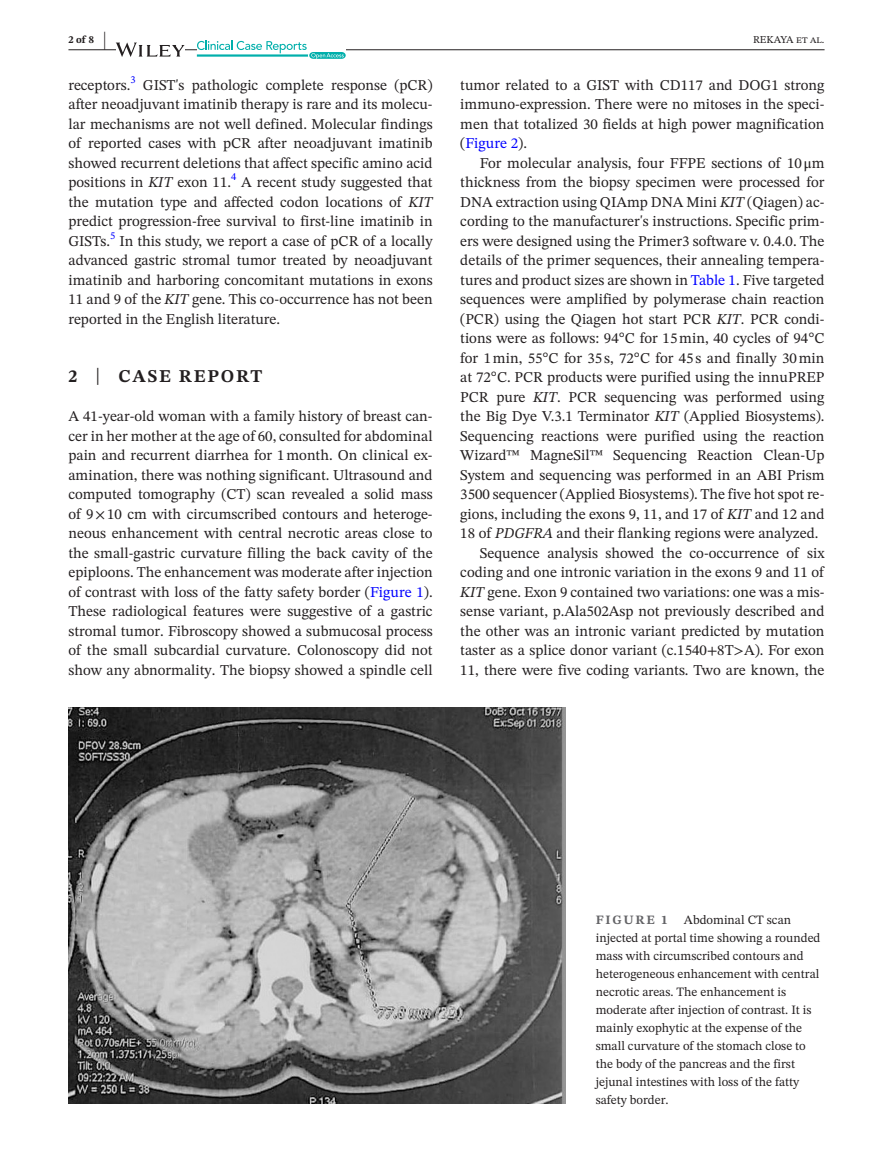
<style>
.page{position:relative;width:893px;height:1174px;background:#fff}
.page>*{position:absolute;margin:0;border:0;box-sizing:border-box;transform-origin:0 0}
.t1{font:700 18px "STIX Two Text";letter-spacing:.1em;color:#231f20}
.t2{font:15px/19.5px "STIX Two Text";color:#231f20;text-align:justify}
.t3{font:12.75px/18px "STIX Two Text";color:#231f20}
.t4{font:700 12.75px "STIX Two Text";letter-spacing:.14em;color:#636366}
.t5{font:10.5px "STIX Two Text";color:#231f20}
.t6{font:700 10.5px "STIX Two Text";color:#231f20}
.t7{font:10.5px "STIX Two Text";color:#00f}
.s1{font-size:21px}
.s2{font-style:italic}
.s3{color:#00f}
.s4{font-family:"STIX"}
.s5{font-weight:400;font-size:23.7px}
</style>
<div class="page">
<hr style="left:68px;top:49px;width:756px;height:1px;background:#231f20">
<svg style="left:116px;top:43px;width:69px;height:14px"></svg>
<svg style="left:197px;top:41px;width:149px;height:18px"></svg>
<img style="left:68px;top:708px;width:498px;height:396px">
<p class="t6" style="left:68px;top:32px;width:39px">2 of 8 <span class="s1">|</span></p>
<p class="t5" style="left:753px;top:32px;width:73px">REKAYA et al.</p>
<p class="t2" style="left:68px;top:75px;width:63px">receptors.</p>
<p class="t7" style="left:130px;top:72px;width:7px">3</p>
<p class="t2" style="left:68px;top:75px;width:366px;text-indent:74px">GIST's pathologic complete response (pCR) after neoadjuvant imatinib therapy is rare and its molecu&shy;lar mechanisms are not well defined. Molecular findings of reported cases with pCR after neoadjuvant imatinib showed recurrent deletions that affect specific amino acid positions in <span class="s2">KIT</span> exon 11.</p>
<p class="t2" style="left:460px;top:75px;width:366px">tumor related to a GIST with CD117 and DOG1 strong immuno-expression. There were no mitoses in the speci&shy;men that totalized 30 fields at high power magnification (<span class="s3">Figure 2</span>).</p>
<p class="t2" style="left:480px;top:153px;width:346px">For molecular analysis, four FFPE sections of 10<span class="s4">μ</span>m</p>
<p class="t2" style="left:460px;top:172px;width:366px">thickness from the biopsy specimen were processed for</p>
<p class="t2" style="left:460px;top:192px;width:366px">DNA extraction using QIAmp DNA Mini <span class="s2">KIT</span> (Qiagen) ac-</p>
<p class="t2" style="left:460px;top:211px;width:366px">cording to the manufacturer's instructions. Specific prim-</p>
<p class="t2" style="left:460px;top:231px;width:366px">ers were designed using the Primer3 software v. 0.4.0. The</p>
<p class="t2" style="left:460px;top:250px;width:366px">details of the primer sequences, their annealing tempera-</p>
<p class="t2" style="left:460px;top:270px;width:366px">tures and product sizes are shown in <span class="s3">Table 1</span>. Five targeted</p>
<p class="t2" style="left:460px;top:289px;width:366px">sequences were amplified by polymerase chain reaction</p>
<p class="t2" style="left:460px;top:309px;width:366px">(PCR) using the Qiagen hot start PCR <span class="s2">KIT</span>. PCR condi-</p>
<p class="t2" style="left:460px;top:328px;width:366px">tions were as follows: 94°C for 15min, 40 cycles of 94°C</p>
<p class="t2" style="left:460px;top:348px;width:366px">for 1min, 55°C for 35 s, 72°C for 45 s and finally 30min</p>
<p class="t2" style="left:460px;top:367px;width:366px">at 72°C. PCR products were purified using the innuPREP</p>
<p class="t2" style="left:460px;top:387px;width:366px">PCR pure <span class="s2">KIT</span>. PCR sequencing was performed using</p>
<p class="t2" style="left:460px;top:406px;width:366px">the Big Dye V.3.1 Terminator <span class="s2">KIT</span> (Applied Biosystems).</p>
<p class="t2" style="left:460px;top:426px;width:366px">Sequencing reactions were purified using the reaction</p>
<p class="t2" style="left:460px;top:445px;width:366px">Wizard™ MagneSil™ Sequencing Reaction Clean-Up</p>
<p class="t2" style="left:460px;top:465px;width:366px">System and sequencing was performed in an ABI Prism</p>
<p class="t2" style="left:460px;top:484px;width:366px">3500 sequencer (Applied Biosystems). The five hot spot re-</p>
<p class="t2" style="left:460px;top:504px;width:366px">gions, including the exons 9, 11, and 17 of <span class="s2">KIT</span> and 12 and</p>
<p class="t2" style="left:460px;top:523px;width:360px">18 of <span class="s2">PDGFRA</span> and their flanking regions were analyzed.</p>
<p class="t2" style="left:480px;top:543px;width:346px">Sequence analysis showed the co-occurrence of six</p>
<p class="t2" style="left:460px;top:562px;width:365px">coding and one intronic variation in the exons 9 and 11 of</p>
<p class="t2" style="left:460px;top:582px;width:366px"><span class="s2">KIT</span> gene. Exon 9 contained two variations: one was a mis-</p>
<p class="t2" style="left:460px;top:601px;width:366px">sense variant, p.Ala502Asp not previously described and</p>
<p class="t2" style="left:460px;top:621px;width:366px">the other was an intronic variant predicted by mutation</p>
<p class="t2" style="left:460px;top:640px;width:366px">taster as a splice donor variant (c.1540<span class="s4">+</span>8T<span class="s4">&gt;</span>A). For exon</p>
<p class="t2" style="left:460px;top:660px;width:366px">11, there were five coding variants. Two are known, the</p>
<p class="t7" style="left:231px;top:169px;width:7px">4</p>
<p class="t2" style="left:68px;top:172px;width:366px;text-indent:173px">A recent study suggested that the mutation type and affected codon locations of <span class="s2">KIT </span>predict progression-free survival to first-line imatinib in GISTs.</p>
<p class="t7" style="left:110px;top:228px;width:7px">5</p>
<p class="t2" style="left:68px;top:231px;width:366px;text-indent:51px">In this study, we report a case of pCR of a locally advanced gastric stromal tumor treated by neoadjuvant imatinib and harboring concomitant mutations in exons 11 and 9 of the <span class="s2">KIT</span> gene. This co-occurrence has not been reported in the English literature.</p>
<p class="t1" style="left:68px;top:363px;width:195px">2 <span class="s5">|</span> CASE REPORT</p>
<p class="t2" style="left:68px;top:406px;width:366px">A 41-year-old woman with a family history of breast can&shy;cer in her mother at the age of 60, consulted for abdominal pain and recurrent diarrhea for 1month. On clinical ex&shy;amination, there was nothing significant. Ultrasound and computed tomography (CT) scan revealed a solid mass of 9<span class="s4">×</span>10 cm with circumscribed contours and heteroge&shy;neous enhancement with central necrotic areas close to the small-gastric curvature filling the back cavity of the epiploons. The enhancement was moderate after injection of contrast with loss of the fatty safety border (<span class="s3">Figure 1</span>).<br>These radiological features were suggestive of a gastric stromal tumor. Fibroscopy showed a submucosal process of the small subcardial curvature. Colonoscopy did not show any abnormality. The biopsy showed a spindle cell</p>
<p class="t3" style="left:596px;top:910px;width:226px;text-indent:88px">Abdominal CT scan injected at portal time showing a rounded mass with circumscribed contours and heterogeneous enhancement with central necrotic areas. The enhancement is moderate after injection of contrast. It is mainly exophytic at the expense of the small curvature of the stomach close to the body of the pancreas and the first jejunal intestines with loss of the fatty safety border.</p>
<p class="t4" style="left:596px;top:910px;width:73px">FIGURE 1</p>
</div>
